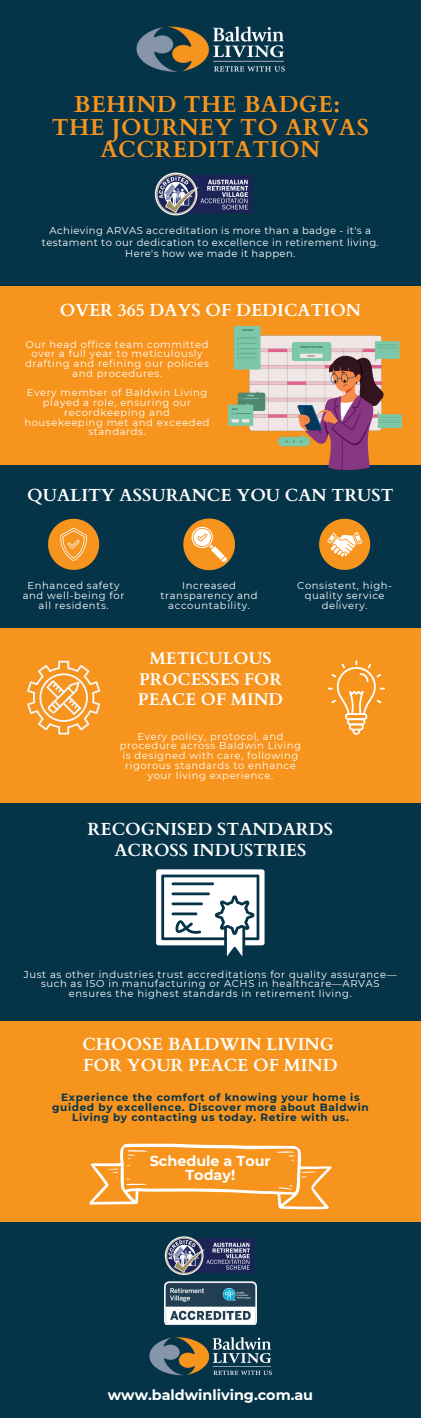
<style>
.page{position:relative;width:421px;height:1418px;background:#fff}
.page>*{position:absolute;margin:0;border:0;box-sizing:border-box;transform-origin:0 0}
.t1{font:700 23.1px/22.5px "Cardo";letter-spacing:.02em;color:#f7941d;text-align:center}
.t2{font:700 17.5px/21px "Cardo";color:#fff;text-align:center}
.t3{font:700 17px/20.2px "Cardo";color:#fff;text-align:center}
.t4{font:700 14.35px/14.2px "Montserrat";color:#fff;text-align:center}
.t5{font:700 10.5px/10.1px "Montserrat";letter-spacing:.06em;color:#053348;text-align:center}
.t6{font:10.05px/11.6px "Montserrat";letter-spacing:.04em;color:#fff;text-align:center}
.t7{font:10px/9.8px "Montserrat";letter-spacing:.06em;color:#fff;text-align:center}
</style>
<div class="page">
<div style="left:0;top:0;width:421px;height:1417px;background:#053348"></div>
<div style="left:0;top:286px;width:421px;height:178px;background:#f7941d"></div>
<img style="left:136px;top:26px;width:149px;height:46px">
<div style="left:0;top:628px;width:421px;height:174px;background:#f7941d"></div>
<div style="left:0;top:1021px;width:421px;height:200px;background:#f7941d"></div>
<svg style="left:89px;top:1143px;width:242px;height:66px"></svg>
<img style="left:149px;top:1337px;width:123px;height:39px">
<img style="left:165px;top:1236px;width:91px;height:88px">
<img style="left:154px;top:172px;width:99px;height:44px">
<img style="left:229px;top:327px;width:172px;height:142px">
<svg style="left:48px;top:519px;width:51px;height:51px"></svg>
<svg style="left:319px;top:519px;width:51px;height:51px"></svg>
<svg style="left:183px;top:518px;width:52px;height:52px"></svg>
<svg style="left:27px;top:660px;width:74px;height:75px"></svg>
<svg style="left:327px;top:660px;width:58px;height:75px"></svg>
<svg style="left:156px;top:869px;width:108px;height:87px"></svg>
<p class="t1" style="left:52px;top:94px;width:319px">BEHIND THE BADGE:<br>THE JOURNEY TO ARVAS<br>ACCREDITATION</p>
<h2 class="t6" style="left:42px;top:225px;width:338px">Achieving ARVAS accreditation is more than a badge - it's a testament to our dedication to excellence in retirement living.<br>Here's how we made it happen.</h2>
<p class="t2" style="left:60px;top:300px;width:303px">OVER 365 DAYS OF DEDICATION</p>
<p class="t7" style="left:25px;top:339px;width:186px">Our head office team committed over a full year to meticulously drafting and refining our policies and procedures.</p>
<p class="t7" style="left:24px;top:388px;width:187px">Every member of Baldwin Living played a role, ensuring our recordkeeping and housekeeping met and exceeded standards.</p>
<p class="t2" style="left:27px;top:485px;width:368px">QUALITY ASSURANCE YOU CAN TRUST</p>
<p class="t7" style="left:23px;top:580px;width:103px">Enhanced safety and well-being for all residents.</p>
<p class="t7" style="left:161px;top:580px;width:99px">Increased transparency and accountability.</p>
<p class="t7" style="left:297px;top:580px;width:96px">Consistent, high&shy;quality service delivery.</p>
<p class="t3" style="left:138px;top:649px;width:147px">METICULOUS<br>PROCESSES FOR<br>PEACE OF MIND</p>
<p class="t7" style="left:120px;top:731px;width:183px">Every policy, protocol, and procedure across Baldwin Living is designed with care, following rigorous standards to enhance your living experience.</p>
<p class="t2" style="left:88px;top:819px;width:247px">RECOGNISED STANDARDS<br>ACROSS INDUSTRIES</p>
<p class="t7" style="left:24px;top:969px;width:374px">Just as other industries trust accreditations for quality assurance— such as ISO in manufacturing or ACHS in healthcare—ARVAS ensures the highest standards in retirement living.</p>
<p class="t2" style="left:82px;top:1034px;width:257px;text-align:left">CHOOSE BALDWIN LIVING<br>FOR YOUR PEACE OF MIND</p>
<p class="t5" style="left:52px;top:1091px;width:318px">Experience the comfort of knowing your home is guided by excellence. Discover more about Baldwin<br>Living by contacting us today. Retire with us.</p>
<h2 class="t4" style="left:150px;top:1153px;width:123px">Schedule a Tour<br>Today!</h2>
<h2 class="t4" style="left:108px;top:1387px;width:207px">www.baldwinliving.com.au</h2>
</div>
